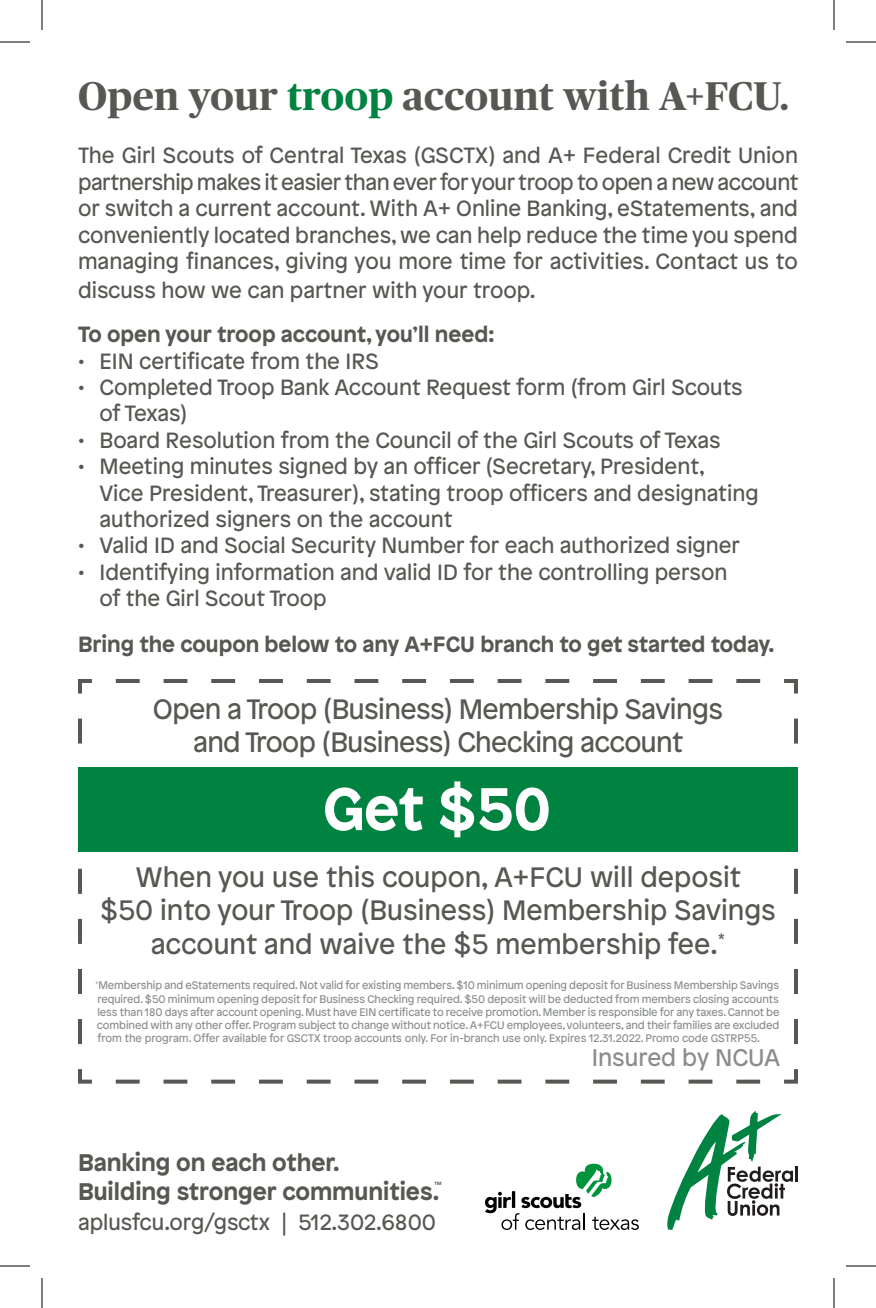
<style>
.page{position:relative;width:876px;height:1308px;background:#fff}
.page>*{position:absolute;margin:0;border:0;box-sizing:border-box;transform-origin:0 0}
.t1{font:700 60px "Patron";color:#fff}
.t2{font:700 40px "Publico Headline";letter-spacing:.01em;color:#575753}
.t3{font:28px/33.6px "Patron";color:#575753;text-align:center}
.t4{font:28px/33.6px "Patron";letter-spacing:-.02em;color:#575753;text-align:center}
.t5{font:700 24px "Patron";color:#575753}
.t6{font:24px "Patron";color:#8a8d8f}
.t7{font:22px/26.4px "Patron";color:#575753}
.t8{font:700 22px "Patron";color:#575753}
.t9{font:11px/13.2px "Patron";color:#8a8d8f;text-align:justify}
.t10{font:700 4.6px "Patron";color:#575753}
.s1{color:#008240}
</style>
<div class="page">
<hr style="left:795px;top:1167px;width:3px;height:15px;background:#211d1e">
<svg style="left:667px;top:1111px;width:126px;height:119px"></svg>
<svg style="left:485px;top:1164px;width:154px;height:66px"></svg>
<svg style="left:78px;top:679px;width:720px;height:405px"></svg>
<div style="left:78px;top:767px;width:720px;height:85px;background:#008240"></div>
<hr style="left:0;top:42px;width:30px;height:1px;background:#000">
<hr style="left:846px;top:42px;width:30px;height:1px;background:#000">
<hr style="left:0;top:1266px;width:30px;height:1px;background:#000">
<hr style="left:846px;top:1266px;width:30px;height:1px;background:#000">
<hr style="left:42px;top:0;width:1px;height:30px;background:#000">
<hr style="left:42px;top:1278px;width:1px;height:30px;background:#000">
<hr style="left:834px;top:0;width:1px;height:30px;background:#000">
<hr style="left:834px;top:1278px;width:1px;height:30px;background:#000">
<p class="t2" style="left:78px;top:67px;width:712px">Open your <span class="s1">troop</span> account with A+FCU.</p>
<p class="t7" style="left:78px;top:141px;width:722px;text-align:justify">The Girl Scouts of Central Texas (GSCTX) and A+ Federal Credit Union partnership makes it easier than ever for your troop to open a new account or switch a current account. With A+ Online Banking, eStatements, and conveniently located branches, we can help reduce the time you spend managing finances, giving you more time for activities. Contact us to</p>
<p class="t7" style="left:78px;top:275px;width:459px">discuss how we can partner with your troop.</p>
<p class="t8" style="left:78px;top:317px;width:418px">To open your troop account, you’ll need:</p>
<p class="t7" style="left:78px;top:346px;width:302px">• EIN certificate from the IRS</p>
<p class="t7" style="left:100px;top:373px;width:645px;text-indent:-22px">• Completed Troop Bank Account Request form (from Girl Scouts of Texas)</p>
<p class="t7" style="left:78px;top:425px;width:644px">• Board Resolution from the Council of the Girl Scouts of Texas</p>
<p class="t7" style="left:100px;top:452px;width:661px;text-indent:-22px">• Meeting minutes signed by an officer (Secretary, President,<br>Vice President, Treasurer), stating troop officers and designating authorized signers on the account</p>
<p class="t7" style="left:78px;top:531px;width:664px">• Valid ID and Social Security Number for each authorized signer</p>
<p class="t7" style="left:100px;top:557px;width:629px;text-indent:-22px">• Identifying information and valid ID for the controlling person of the Girl Scout Troop</p>
<p class="t8" style="left:78px;top:626px;width:698px">Bring the coupon below to any A+FCU branch to get started today.</p>
<p class="t4" style="left:153px;top:690px;width:572px">Open a Troop (Business) Membership Savings and Troop (Business) Checking account</p>
<p class="t1" style="left:323px;top:761px;width:230px">Get $50</p>
<p class="t3" style="left:100px;top:858px;width:677px">When you use this coupon, A+FCU will deposit<br>$50 into your Troop (Business) Membership Savings account and waive the $5 membership fee.<sup>*</sup></p>
<p class="t9" style="left:96px;top:978px;width:685px"><sup>*</sup>Membership and eStatements required. Not valid for existing members. $10 minimum opening deposit for Business Membership Savings required. $50 minimum opening deposit for Business Checking required. $50 deposit will be deducted from members closing accounts less than 180 days after account opening. Must have EIN certificate to receive promotion. Member is responsible for any taxes. Cannot be combined with any other offer. Program subject to change without notice. A+FCU employees, volunteers, and their families are excluded from the program. Offer available for GSCTX troop accounts only. For in-branch use only. Expires 12.31.2022. Promo code GSTRP55.</p>
<p class="t6" style="left:592px;top:1040px;width:190px">Insured by NCUA</p>
<p class="t5" style="left:78px;top:1143px;width:263px">Banking on each other.</p>
<p class="t5" style="left:78px;top:1172px;width:363px">Building stronger communities.</p>
<p class="t10" style="left:435px;top:1180px;width:9px">TM</p>
<p class="t7" style="left:78px;top:1208px;width:360px">aplusfcu.org/gsctx | 512.302.6800</p>
</div>
